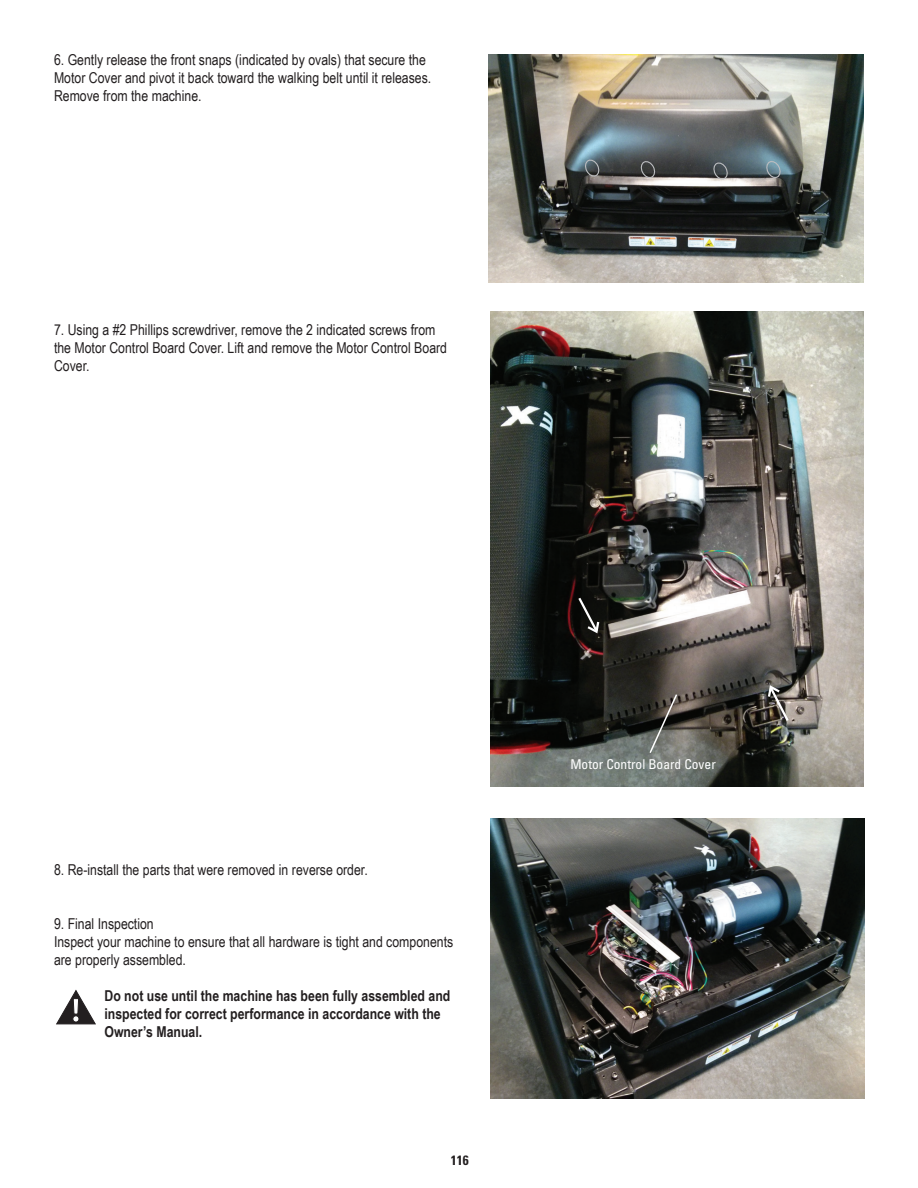
<style>
.page{position:relative;width:918px;height:1188px;background:#fff}
.page>*{position:absolute;margin:0;border:0;box-sizing:border-box;transform-origin:0 0}
.t1{font:15px/18px "Arial Narrow";color:#231f20}
.t2{font:700 15px/18px "Arial Narrow";color:#231f20}
.t3{font:condensed 13.5px "Univers";color:#fff}
.t4{font:700 condensed 13.5px "Univers";color:#231f20}
</style>
<div class="page">
<img style="left:490px;top:312px;width:374px;height:475px">
<svg style="left:56px;top:990px;width:40px;height:35px"></svg>
<svg style="left:648px;top:693px;width:31px;height:62px;background:#5a5853"></svg>
<svg style="left:766px;top:684px;width:25px;height:40px"></svg>
<svg style="left:576px;top:595px;width:25px;height:40px"></svg>
<img style="left:490px;top:818px;width:374px;height:281px">
<img style="left:489px;top:54px;width:375px;height:228px">
<svg style="left:584px;top:159px;width:16px;height:18px"></svg>
<svg style="left:640px;top:161px;width:16px;height:18px"></svg>
<svg style="left:712px;top:162px;width:17px;height:18px"></svg>
<svg style="left:765px;top:161px;width:17px;height:18px"></svg>
<p class="t1" style="left:54px;top:50px;width:379px">6. Gently release the front snaps (indicated by ovals) that secure the<br>Motor Cover and pivot it back toward the walking belt until it releases.<br>Remove from the machine.</p>
<p class="t1" style="left:54px;top:320px;width:395px">7. Using a #2 Phillips screwdriver, remove the 2 indicated screws from the Motor Control Board Cover. Lift and remove the Motor Control Board<br>Cover.</p>
<p class="t1" style="left:54px;top:860px;width:315px">8. Re-install the parts that were removed in reverse order.</p>
<p class="t1" style="left:54px;top:914px;width:401px">9. Final Inspection<br>Inspect your machine to ensure that all hardware is tight and components are properly assembled.</p>
<p class="t2" style="left:104px;top:986px;width:347px">Do not use until the machine has been fully assembled and inspected for correct performance in accordance with the<br>Owner’s Manual.</p>
<p class="t4" style="left:451px;top:1152px;width:19px">116</p>
<p class="t3" style="left:570px;top:756px;width:147px">Motor Control Board Cover</p>
</div>
